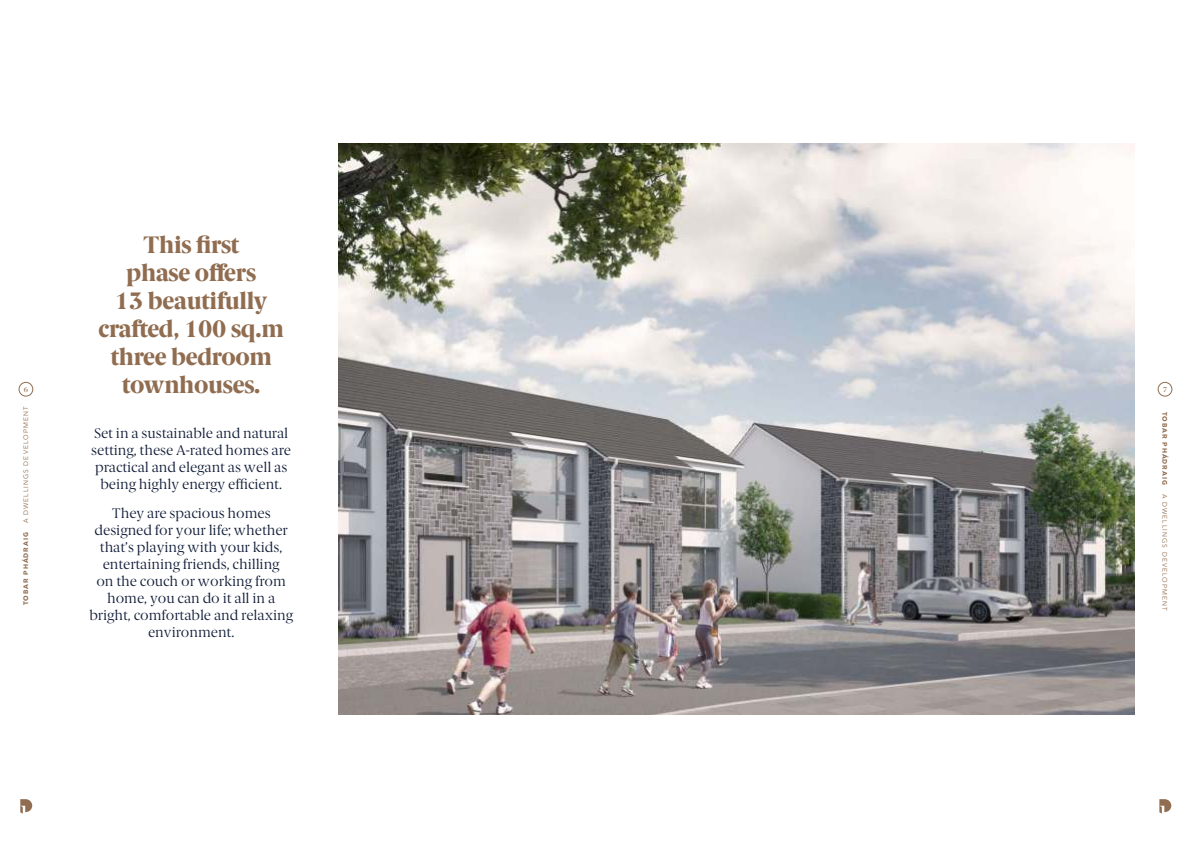
<style>
.page{position:relative;width:1191px;height:842px;background:#fff}
.page>*{position:absolute;margin:0;border:0;box-sizing:border-box;transform-origin:0 0}
.t1{font:800 24px/28px "Berlingske Serif";letter-spacing:-.01em;color:#906d50;text-align:center}
.t2{font:14px/17px "Berlingske Serif";color:#131f3a;text-align:center}
.t3{font:7.4px "Chronicle Display Semi";color:#906d50}
.t4{font:6.5px "Nationale";letter-spacing:.165em;color:#906d50}
.t5{font:700 6.5px "Nationale";letter-spacing:.15em;color:#906d50}
</style>
<div class="page">
<img style="left:338px;top:144px;width:796px;height:570px">
<svg style="left:20px;top:799px;width:12px;height:15px"></svg>
<div style="left:19px;top:382px;width:14px;height:14px;border:1px solid #906d50;border-radius:50%"></div>
<div style="left:1158px;top:382px;width:14px;height:14px;border:1px solid #906d50;border-radius:50%"></div>
<svg style="left:1159px;top:799px;width:12px;height:15px"></svg>
<h1 class="t1" style="left:98px;top:231px;width:187px">This first<br>phase offers<br>13 beautifully crafted, 100 sq.m three bedroom townhouses.</h1>
<p class="t2" style="left:91px;top:426px;width:201px">Set in a sustainable and natural setting, these A-rated homes are practical and elegant as well as being highly energy efficient.</p>
<p class="t2" style="left:89px;top:506px;width:205px">They are spacious homes designed for your life; whether that’s playing with your kids, entertaining friends, chilling<br>on the couch or working from home, you can do it all in a bright, comfortable and relaxing environment.</p>
<p class="t3" style="left:24px;top:386px;width:6px">6</p>
<p class="t3" style="left:1163px;top:386px;width:5px">7</p>
<p class="t4" style="left:22px;top:523px;width:119px;rotate:-90deg">A DWELLINGS DEVELOPMENT</p>
<p class="t5" style="left:1168px;top:412px;width:74px;rotate:90deg">TOBAR PHÁDRAIG</p>
<p class="t4" style="left:1168px;top:494px;width:119px;rotate:90deg">A DWELLINGS DEVELOPMENT</p>
<p class="t5" style="left:22px;top:605px;width:74px;rotate:-90deg">TOBAR PHÁDRAIG</p>
</div>
